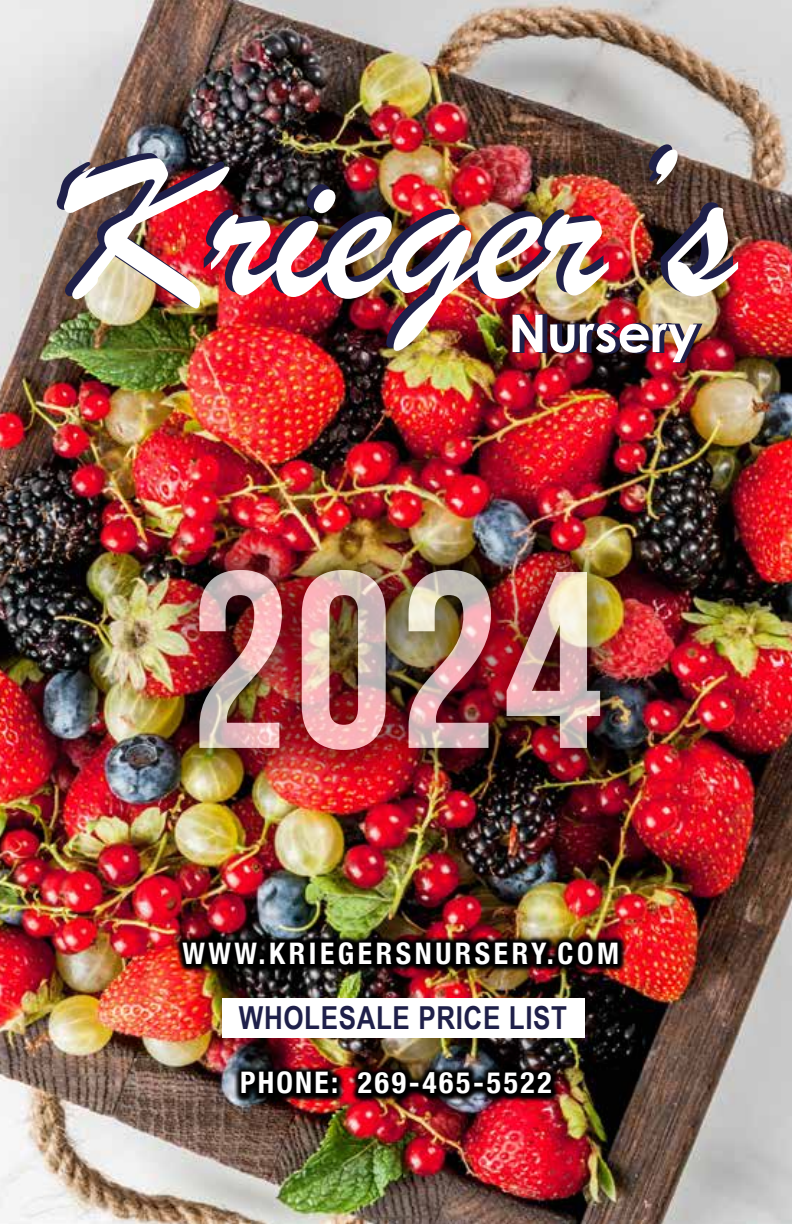
<style>
.page{position:relative;width:792px;height:1224px;background:#fff}
.page>*{position:absolute;margin:0;border:0;box-sizing:border-box;transform-origin:0 0}
.t1{font:700 52px "Century Gothic";color:#fff}
.t2{font:700 31.6px "Arial Narrow";letter-spacing:.02em;color:#1f204a}
.t3{font:700 condensed 29.6px "Helvetica Neue";letter-spacing:.12em;color:#fff}
.t4{font:700 condensed 29.6px "Helvetica Neue";letter-spacing:.09em;color:#fff}
</style>
<div class="page">
<img style="left:0;top:0;width:792px;height:1224px">
<img style="left:175px;top:935px;width:452px;height:38px">
<div style="left:222px;top:998px;width:362px;height:40px;background:#fff"></div>
<div style="left:161px;top:532px;width:481px;height:259px;background:#000;opacity:.75"></div>
<img style="left:199px;top:570px;width:401px;height:180px">
<img style="left:55px;top:143px;width:679px;height:206px">
<img style="left:64px;top:150px;width:674px;height:201px">
<img style="left:234px;top:1064px;width:327px;height:39px">
<h1 class="t1" style="left:508px;top:301px;width:191px">Nursery</h1>
<p class="t3" style="left:182px;top:929px;width:438px">WWW.KRIEGERSNURSERY.COM</p>
<p class="t2" style="left:239px;top:994px;width:330px">WHOLESALE PRICE LIST</p>
<p class="t4" style="left:240px;top:1058px;width:313px">PHONE: 269-465-5522</p>
</div>
